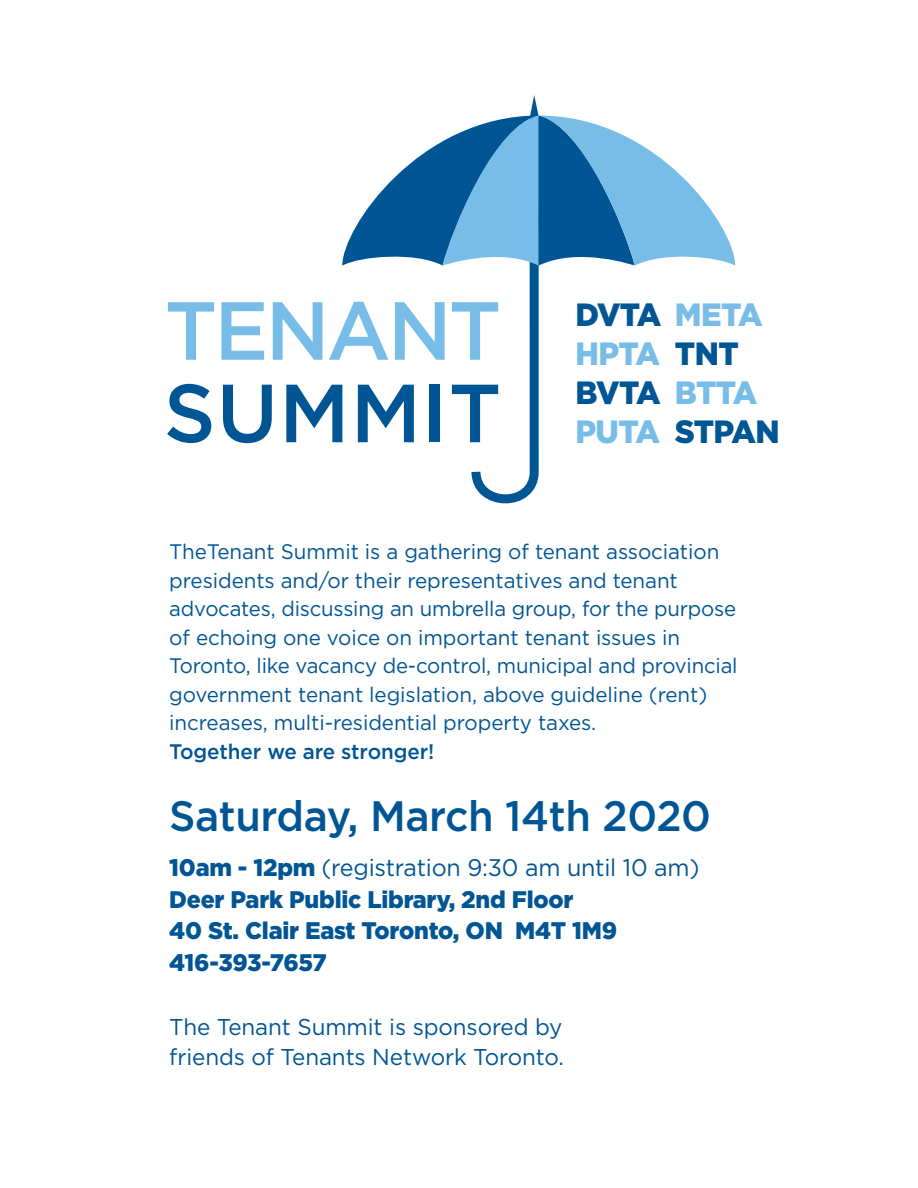
<style>
.page{position:relative;width:918px;height:1188px;background:#fff}
.page>*{position:absolute;margin:0;border:0;box-sizing:border-box;transform-origin:0 0}
.t1{font:500 82.2px/82.5px "Gotham";letter-spacing:-.015em;color:#78bde8}
.t2{font:500 42.45px "Gotham";letter-spacing:-.01em;color:#005595}
.t3{font:900 32.1px "Gotham";letter-spacing:-.025em;color:#005595;scale:.96 1}
.t4{font:900 32.1px "Gotham";letter-spacing:-.045em;color:#005595;scale:.96 1}
.t5{font:900 32.1px "Gotham";letter-spacing:-.02em;color:#78bde8;scale:.96 1}
.t6{font:900 24px "Gotham";letter-spacing:-.01em;color:#005595}
.t7{font:24px "Gotham";letter-spacing:-.01em;color:#005595}
.t8{font:900 24px "Gotham";letter-spacing:-.03em;color:#005595}
.t9{font:22.95px/30px "Gotham";letter-spacing:-.005em;color:#005595}
.t10{font:21px/28.5px "Gotham";letter-spacing:-.005em;color:#005595}
.s1{color:#005595}
.s2{color:#78bde8}
.s3{font-weight:500}
.s4{font-weight:900}
</style>
<div class="page">
<svg style="left:342px;top:95px;width:393px;height:409px"></svg>
<p class="t1" style="left:164px;top:288px;width:339px">TENANT<br><span class="s1">SUMMIT</span></p>
<p class="t4" style="left:575px;top:292px;width:196px">DVTA <span class="s2">META</span></p>
<p class="t5" style="left:575px;top:331px;width:90px">HPTA</p>
<p class="t3" style="left:575px;top:370px;width:191px">BVTA <span class="s2">BTTA</span></p>
<p class="t5" style="left:575px;top:409px;width:90px">PUTA</p>
<p class="t3" style="left:675px;top:331px;width:68px">TNT</p>
<p class="t3" style="left:675px;top:409px;width:111px">STPAN</p>
<p class="t10" style="left:169px;top:537px;width:570px">TheTenant Summit is a gathering of tenant association presidents and/or their representatives and tenant advocates, discussing an umbrella group, for the purpose of echoing one voice on important tenant issues in Toronto, like vacancy de-control, municipal and provincial government tenant legislation, above guideline (rent) increases, multi-residential property taxes.<br><span class="s3">Together we are stronger!</span></p>
<p class="t2" style="left:169px;top:789px;width:543px">Saturday, March 14th 2020</p>
<p class="t7" style="left:169px;top:853px;width:532px"><span class="s4">10am - 12pm</span> (registration 9:30 am until 10 am)</p>
<p class="t6" style="left:169px;top:883px;width:406px">Deer Park Public Library, 2nd Floor</p>
<p class="t6" style="left:169px;top:914px;width:449px">40 St. Clair East Toronto, ON M4T 1M9</p>
<p class="t8" style="left:169px;top:946px;width:159px">416-393-7657</p>
<p class="t9" style="left:169px;top:1011px;width:396px">The Tenant Summit is sponsored by friends of Tenants Network Toronto.</p>
</div>
